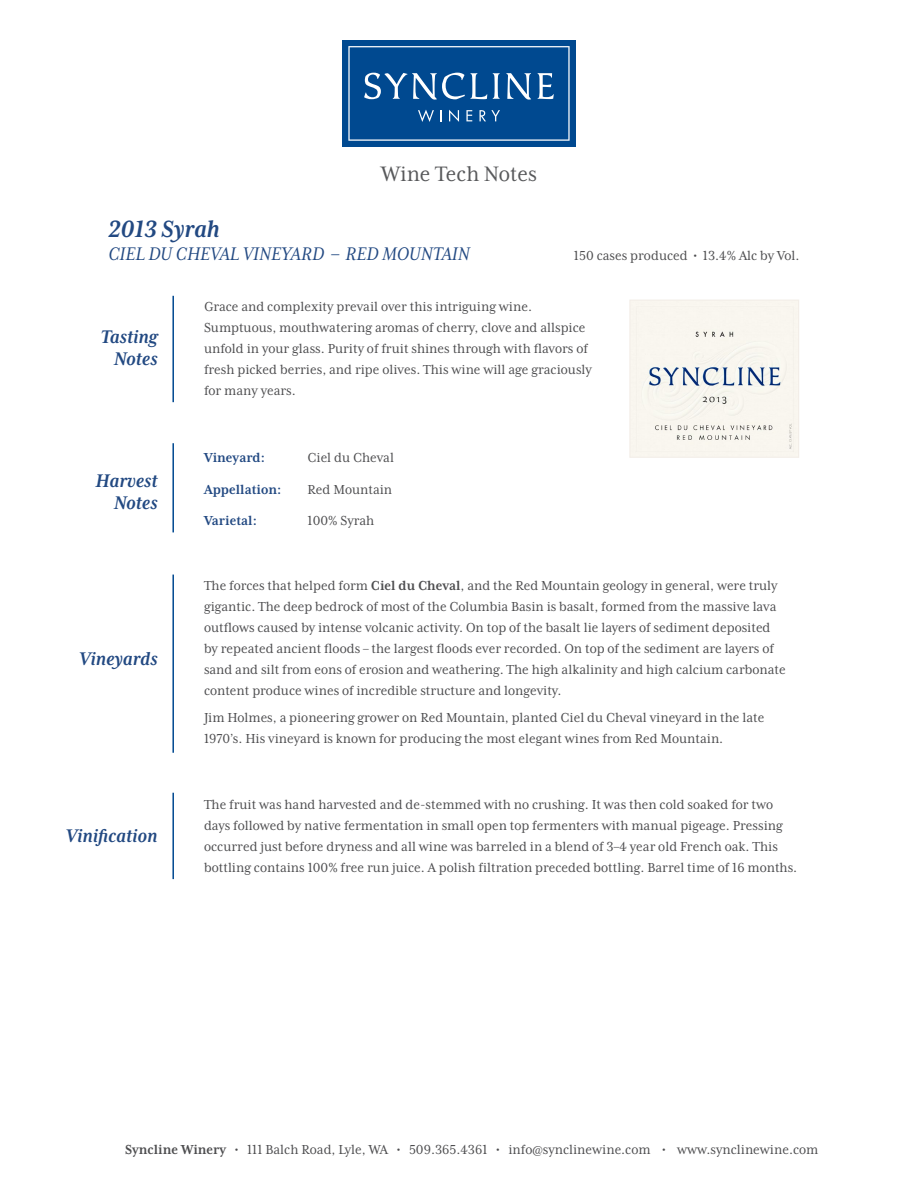
<style>
.page{position:relative;width:918px;height:1188px;background:#fff}
.page>*{position:absolute;margin:0;border:0;box-sizing:border-box;transform-origin:0 0}
.t1{font:italic 700 27px "Mrs Eaves XL Serif Nar OT";color:#224982}
.t2{font:24px "Mrs Eaves XL Serif Nar OT";color:#58595b}
.t3{font:italic 700 21px/22.5px "Mrs Eaves XL Serif Nar OT";color:#224982;text-align:right}
.t4{font:italic 21px "Mrs Eaves XL Serif Nar OT";color:#224982}
.t5{font:15px/21px "Mrs Eaves XL Serif Nar OT";color:#4d4d4f}
.t6{font:700 15px "Mrs Eaves XL Serif Nar OT";color:#224982}
.s1{font-weight:700}
</style>
<div class="page">
<div style="left:342px;top:40px;width:234px;height:107px;background:#004990"></div>
<svg style="left:348px;top:46px;width:222px;height:95px"></svg>
<hr style="left:172px;top:296px;width:2px;height:106px;background:#004990">
<hr style="left:172px;top:575px;width:2px;height:178px;background:#004990">
<hr style="left:172px;top:793px;width:2px;height:86px;background:#004990">
<hr style="left:172px;top:443px;width:2px;height:89px;background:#004990">
<svg style="left:629px;top:299px;width:170px;height:159px"></svg>
<h2 class="t2" style="left:381px;top:162px;width:157px">Wine Tech Notes</h2>
<h1 class="t1" style="left:108px;top:215px;width:113px">2013 Syrah</h1>
<h3 class="t4" style="left:108px;top:243px;width:363px">CIEL DU CHEVAL VINEYARD – RED MOUNTAIN</h3>
<p class="t5" style="left:574px;top:245px;width:227px">150 cases produced • 13.4% Alc by Vol.</p>
<h3 class="t3" style="left:101px;top:325px;width:58px">Tasting<br>Notes</h3>
<h3 class="t3" style="left:95px;top:469px;width:64px">Harvest<br>Notes</h3>
<h3 class="t3" style="left:79px;top:647px;width:80px">Vineyards</h3>
<h3 class="t3" style="left:66px;top:825px;width:93px">Vinification</h3>
<p class="t5" style="left:204px;top:296px;width:389px">Grace and complexity prevail over this intriguing wine.<br>Sumptuous, mouthwatering aromas of cherry, clove and allspice unfold in your glass. Purity of fruit shines through with flavors of fresh picked berries, and ripe olives. This wine will age graciously for many years.</p>
<p class="t6" style="left:204px;top:450px;width:62px">Vineyard:</p>
<p class="t5" style="left:308px;top:447px;width:88px">Ciel du Cheval</p>
<p class="t6" style="left:204px;top:482px;width:79px">Appellation:</p>
<p class="t5" style="left:308px;top:479px;width:86px">Red Mountain</p>
<p class="t6" style="left:204px;top:513px;width:54px">Varietal:</p>
<p class="t5" style="left:307px;top:510px;width:68px">100% Syrah</p>
<p class="t5" style="left:204px;top:575px;width:583px">The forces that helped form <span class="s1">Ciel du Cheval</span>, and the Red Mountain geology in general, were truly gigantic. The deep bedrock of most of the Columbia Basin is basalt, formed from the massive lava outflows caused by intense volcanic activity. On top of the basalt lie layers of sediment deposited by repeated ancient floods – the largest floods ever recorded. On top of the sediment are layers of sand and silt from eons of erosion and weathering. The high alkalinity and high calcium carbonate content produce wines of incredible structure and longevity.</p>
<p class="t5" style="left:204px;top:707px;width:562px">Jim Holmes, a pioneering grower on Red Mountain, planted Ciel du Cheval vineyard in the late<br>1970’s. His vineyard is known for producing the most elegant wines from Red Mountain.</p>
<p class="t5" style="left:204px;top:794px;width:595px">The fruit was hand harvested and de-stemmed with no crushing. It was then cold soaked for two days followed by native fermentation in small open top fermenters with manual pigeage. Pressing occurred just before dryness and all wine was barreled in a blend of 3–4 year old French oak. This bottling contains 100% free run juice. A polish filtration preceded bottling. Barrel time of 16 months.</p>
<p class="t5" style="left:125px;top:1139px;width:695px"><span class="s1">Syncline Winery</span> • 111 Balch Road, Lyle, WA • 509.365.4361 • info@synclinewine.com • www.synclinewine.com</p>
</div>
